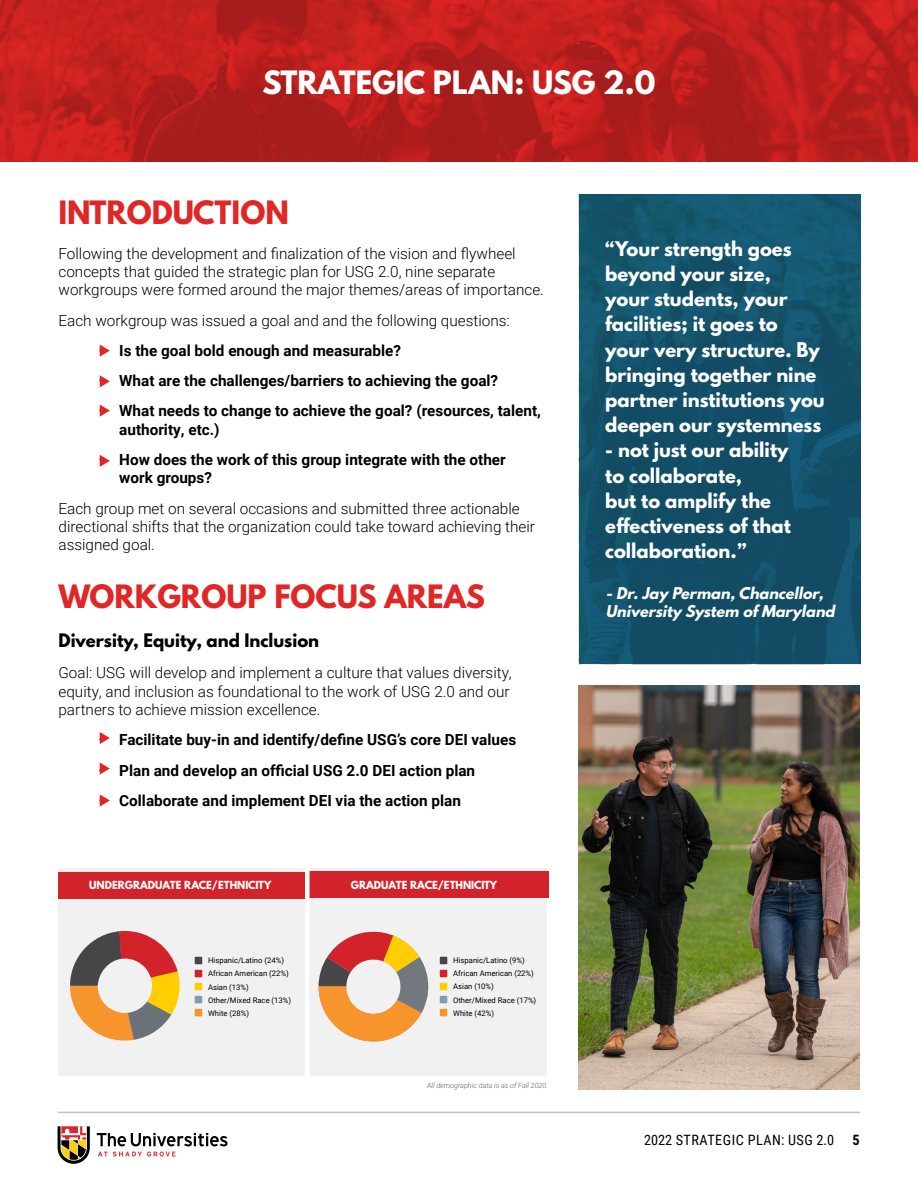
<style>
.page{position:relative;width:918px;height:1188px;background:#fff}
.page>*{position:absolute;margin:0;border:0;box-sizing:border-box;transform-origin:0 0}
.t1{font:700 28.5px "League Spartan";color:#e12726}
.t2{font:700 28.5px "League Spartan";color:#fff}
.t3{font:700 18px/25.2px "League Spartan";color:#fff}
.t4{font:700 16.5px "League Spartan";color:#000}
.t5{font:300 15.3px/18.3px "Roboto";color:#000}
.t6{font:700 15.3px/18.3px "Roboto";color:#000}
.t7{font:italic 700 14.4px/18px "League Spartan";color:#fff}
.t8{font:14.25px "Roboto Condensed";letter-spacing:.035em;color:#000}
.t9{font:700 14.25px "Roboto Condensed";color:#000}
.t10{font:700 9.9px "League Spartan";color:#fff}
.t11{font:7.65px/13px "Roboto";color:#000}
.t12{font:italic 300 7.2px "Roboto";color:#616163}
</style>
<div class="page">
<svg style="left:100px;top:345px;width:10px;height:12px"></svg>
<svg style="left:100px;top:375px;width:10px;height:12px"></svg>
<svg style="left:100px;top:405px;width:10px;height:12px"></svg>
<svg style="left:100px;top:455px;width:10px;height:12px"></svg>
<svg style="left:100px;top:732px;width:10px;height:12px"></svg>
<svg style="left:100px;top:762px;width:10px;height:13px"></svg>
<svg style="left:100px;top:794px;width:10px;height:13px"></svg>
<svg style="left:0;top:0;width:918px;height:162px;background:#ba1f1e"></svg>
<hr style="left:58px;top:1112px;width:802px;height:1px;background:#c0c2c4">
<svg style="left:58px;top:1126px;width:32px;height:38px"></svg>
<svg style="left:98px;top:1152px;width:78px;height:5px"></svg>
<svg style="left:97px;top:1133px;width:131px;height:13px"></svg>
<svg style="left:579px;top:194px;width:281px;height:470px;background:#135169"></svg>
<img style="left:579px;top:686px;width:281px;height:403px">
<div style="left:58px;top:869px;width:489px;height:207px;background:#f1f1f2"></div>
<div style="left:58px;top:872px;width:247px;height:27px;background:#d2232a"></div>
<div style="left:307px;top:871px;width:241px;height:27px;background:#d2232a"></div>
<svg style="left:70px;top:931px;width:110px;height:110px"></svg>
<div style="left:195px;top:957px;width:7px;height:7px;background:#464547"></div>
<div style="left:195px;top:970px;width:7px;height:7px;background:#d2232a"></div>
<div style="left:195px;top:983px;width:7px;height:7px;background:#ffcd00"></div>
<div style="left:195px;top:996px;width:7px;height:7px;background:#839bad"></div>
<div style="left:195px;top:1009px;width:7px;height:7px;background:#f7942b"></div>
<div style="left:440px;top:957px;width:7px;height:7px;background:#464547"></div>
<div style="left:440px;top:970px;width:7px;height:7px;background:#d2232a"></div>
<div style="left:440px;top:983px;width:7px;height:7px;background:#ffcd00"></div>
<div style="left:440px;top:996px;width:7px;height:7px;background:#839bad"></div>
<div style="left:440px;top:1009px;width:7px;height:7px;background:#f7942b"></div>
<svg style="left:319px;top:932px;width:109px;height:109px"></svg>
<div style="left:305px;top:836px;width:5px;height:244px;background:#fff"></div>
<h1 class="t2" style="left:263px;top:60px;width:394px">STRATEGIC PLAN: USG 2.0</h1>
<h1 class="t1" style="left:58px;top:190px;width:232px">INTRODUCTION</h1>
<p class="t5" style="left:58px;top:244px;width:487px">Following the development and finalization of the vision and flywheel concepts that guided the strategic plan for USG 2.0, nine separate workgroups were formed around the major themes/areas of importance.</p>
<p class="t5" style="left:58px;top:311px;width:453px">Each workgroup was issued a goal and and the following questions:</p>
<p class="t6" style="left:99px;top:341px;width:304px">• Is the goal bold enough and measurable?</p>
<p class="t6" style="left:99px;top:371px;width:401px">• What are the challenges/barriers to achieving the goal?</p>
<p class="t6" style="left:119px;top:401px;width:423px;text-indent:-20px">• What needs to change to achieve the goal? (resources, talent, authority, etc.)</p>
<p class="t6" style="left:119px;top:450px;width:388px;text-indent:-20px">• How does the work of this group integrate with the other work groups?</p>
<p class="t5" style="left:58px;top:498px;width:478px">Each group met on several occasions and submitted three actionable directional shifts that the organization could take toward achieving their assigned goal.</p>
<h1 class="t1" style="left:58px;top:575px;width:428px">WORKGROUP FOCUS AREAS</h1>
<p class="t4" style="left:58px;top:627px;width:262px">Diversity, Equity, and Inclusion</p>
<p class="t5" style="left:58px;top:663px;width:455px">Goal: USG will develop and implement a culture that values diversity, equity, and inclusion as foundational to the work of USG 2.0 and our partners to achieve mission excellence.</p>
<p class="t6" style="left:99px;top:730px;width:419px">• Facilitate buy-in and identify/define USG’s core DEI values</p>
<p class="t6" style="left:99px;top:760px;width:378px">• Plan and develop an official USG 2.0 DEI action plan</p>
<p class="t6" style="left:99px;top:791px;width:364px">• Collaborate and implement DEI via the action plan</p>
<p class="t10" style="left:89px;top:877px;width:184px">UNDERGRADUATE RACE/ETHNICITY</p>
<p class="t10" style="left:351px;top:877px;width:148px">GRADUATE RACE/ETHNICITY</p>
<p class="t11" style="left:208px;top:954px;width:85px">Hispanic/Latino (24%)<br>African American (22%)<br>Asian (13%)<br>Other/Mixed Race (13%)<br>White (28%)</p>
<p class="t11" style="left:453px;top:954px;width:85px">Hispanic/Latino (9%)<br>African American (22%)<br>Asian (10%)<br>Other/Mixed Race (17%)<br>White (42%)</p>
<p class="t12" style="left:427px;top:1080px;width:123px">All demographic data is as of Fall 2020.</p>
<p class="t3" style="left:605px;top:236px;width:221px">“Your strength goes beyond your size,<br>your students, your facilities; it goes to your very structure. By bringing together nine partner institutions you deepen our systemness</p>
<p class="t3" style="left:605px;top:437px;width:187px">- not just our ability to collaborate,<br>but to amplify the effectiveness of that collaboration.”</p>
<p class="t7" style="left:606px;top:584px;width:234px">-Dr.Jay Perman,Chancellor,<br>University System of Maryland</p>
<p class="t8" style="left:644px;top:1130px;width:192px">2022 STRATEGIC PLAN: USG 2.0</p>
<p class="t9" style="left:852px;top:1130px;width:9px">5</p>
</div>
